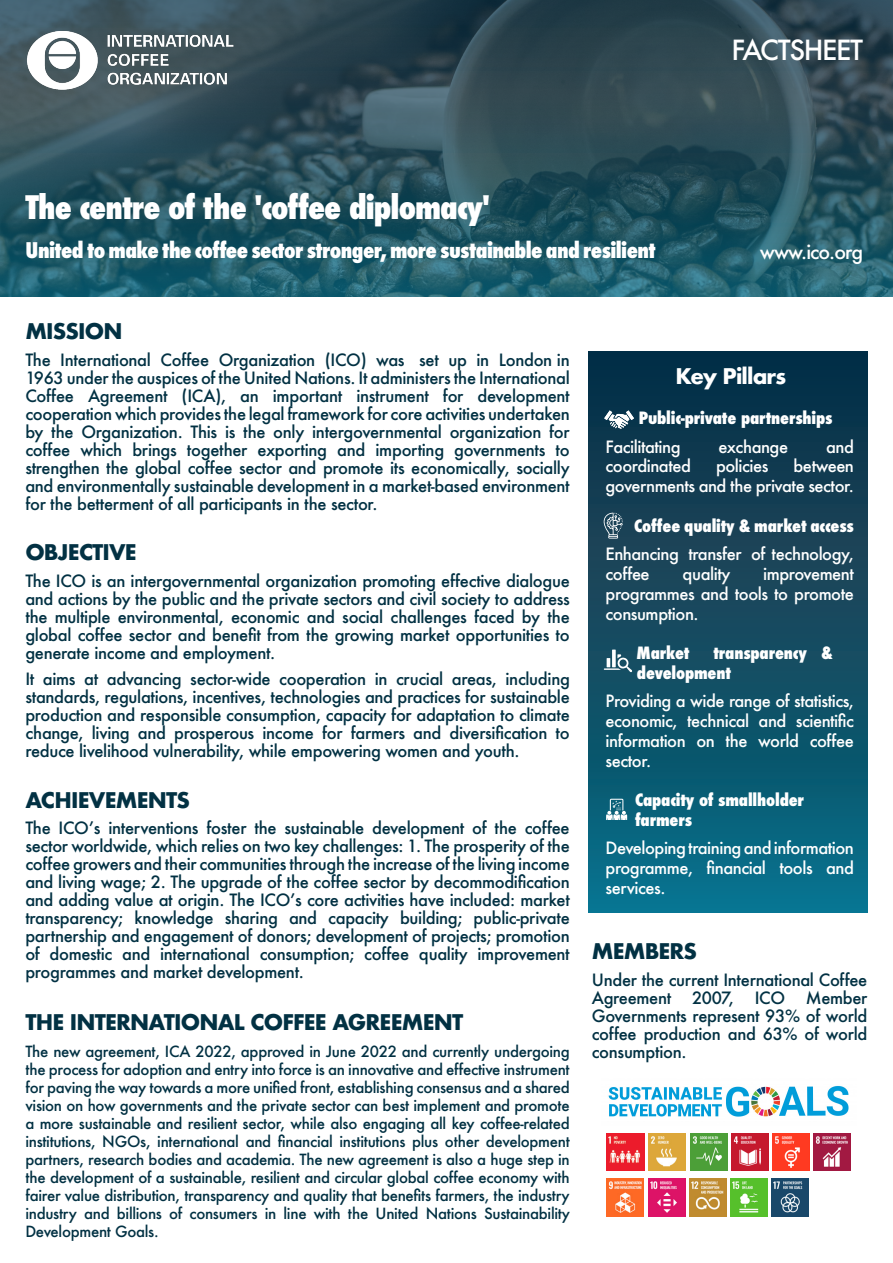
<style>
.page{position:relative;width:893px;height:1263px;background:#fff}
.page>*{position:absolute;margin:0;border:0;box-sizing:border-box;transform-origin:0 0}
.t1{font:800 condensed 31.5px "Futura";letter-spacing:-.03em;color:#fff}
.t2{font:500 27px "Futura";letter-spacing:-.05em;color:#fff}
.t3{font:700 21px "Futura";letter-spacing:-.04em;color:#023143}
.t4{font:800 condensed 21px "Futura";letter-spacing:-.03em;color:#fff}
.t5{font:700 21px "Futura";letter-spacing:-.04em;color:#fff}
.t6{font:500 19.5px "Futura";letter-spacing:-.05em;color:#fff}
.t7{font:500 16.5px/18px "Futura";letter-spacing:-.02em;color:#023143;text-align:justify}
.t8{font:500 16.5px/19.8px "Futura";letter-spacing:-.03em;color:#fff;text-align:justify}
.t9{font:800 condensed 16.5px "Futura";letter-spacing:-.01em;color:#fff}
.t10{font:500 15px/18px "Futura";letter-spacing:-.02em;color:#023143;text-align:justify}
</style>
<div class="page">
<svg style="left:0;top:0;width:893px;height:297px;background:#28505c"></svg>
<svg style="left:589px;top:352px;width:278px;height:560px;background:#0e4c63"></svg>
<img style="left:0;top:0;width:253px;height:150px">
<img style="left:607px;top:1133px;width:37px;height:37px">
<img style="left:608px;top:1085px;width:241px;height:32px">
<img style="left:649px;top:1133px;width:37px;height:37px">
<img style="left:690px;top:1133px;width:37px;height:37px">
<img style="left:731px;top:1133px;width:37px;height:37px">
<img style="left:772px;top:1133px;width:38px;height:37px">
<img style="left:814px;top:1133px;width:37px;height:37px">
<img style="left:607px;top:1179px;width:37px;height:37px">
<img style="left:648px;top:1179px;width:38px;height:37px">
<img style="left:690px;top:1179px;width:37px;height:37px">
<img style="left:731px;top:1179px;width:37px;height:37px">
<img style="left:772px;top:1179px;width:37px;height:37px">
<svg style="left:604px;top:410px;width:30px;height:19px"></svg>
<svg style="left:604px;top:513px;width:19px;height:26px"></svg>
<svg style="left:604px;top:649px;width:28px;height:23px"></svg>
<svg style="left:606px;top:799px;width:21px;height:21px"></svg>
<p class="t1" style="left:26px;top:185px;width:466px">The centre of the 'coffee diplomacy'</p>
<p class="t4" style="left:26px;top:236px;width:632px">United to make the coffee sector stronger, more sustainable and resilient</p>
<p class="t2" style="left:731px;top:31px;width:133px">FACTSHEET</p>
<p class="t6" style="left:760px;top:239px;width:105px">www.ico.org</p>
<p class="t3" style="left:25px;top:316px;width:99px">MISSION</p>
<p class="t7" style="left:25px;top:351px;width:546px">The International Coffee Organization (ICO) was set up in London in 1963 under the auspices of the United Nations. It administers the International Coffee Agreement (ICA), an important instrument for development cooperation which provides the legal framework for core activities undertaken by the Organization. This is the only intergovernmental organization for coffee which brings together exporting and importing governments to strengthen the global coffee sector and promote its economically, socially and environmentally sustainable development in a market-based environment for the betterment of all participants in the sector.</p>
<p class="t3" style="left:25px;top:537px;width:113px">OBJECTIVE</p>
<p class="t7" style="left:25px;top:571px;width:546px">The ICO is an intergovernmental organization promoting effective dialogue and actions by the public and the private sectors and civil society to address the multiple environmental, economic and social challenges faced by the global coffee sector and benefit from the growing market opportunities to generate income and employment.</p>
<p class="t7" style="left:25px;top:670px;width:546px">It aims at advancing sector-wide cooperation in crucial areas, including standards, regulations, incentives, technologies and practices for sustainable production and responsible consumption, capacity for adaptation to climate change, living and prosperous income for farmers and diversification to reduce livelihood vulnerability, while empowering women and youth.</p>
<p class="t3" style="left:25px;top:785px;width:166px">ACHIEVEMENTS</p>
<p class="t7" style="left:25px;top:819px;width:546px">The ICO’s interventions foster the sustainable development of the coffee sector worldwide, which relies on two key challenges: 1. The prosperity of the coffee growers and their communities through the increase of the living income and living wage; 2. The upgrade of the coffee sector by decommodification and adding value at origin. The ICO’s core activities have included: market transparency; knowledge sharing and capacity building; public-private partnership and engagement of donors; development of projects; promotion of domestic and international consumption; coffee quality improvement programmes and market development.</p>
<p class="t3" style="left:25px;top:1007px;width:439px">THE INTERNATIONAL COFFEE AGREEMENT</p>
<p class="t10" style="left:25px;top:1042px;width:546px">The new agreement, ICA 2022, approved in June 2022 and currently undergoing the process for adoption and entry into force is an innovative and effective instrument for paving the way towards a more unified front, establishing consensus and a shared vision on how governments and the private sector can best implement and promote a more sustainable and resilient sector, while also engaging all key coffee-related institutions, NGOs, international and financial institutions plus other development partners, research bodies and academia. The new agreement is also a huge step in the development of a sustainable, resilient and circular global coffee economy with fairer value distribution, transparency and quality that benefits farmers, the industry industry and billions of consumers in line with the United Nations Sustainability Development Goals.</p>
<p class="t5" style="left:675px;top:360px;width:112px">Key Pillars</p>
<p class="t9" style="left:639px;top:407px;width:195px">Public-private partnerships</p>
<p class="t8" style="left:606px;top:436px;width:77px">Facilitating</p>
<p class="t8" style="left:719px;top:436px;width:71px">exchange</p>
<p class="t8" style="left:826px;top:436px;width:29px">and</p>
<p class="t8" style="left:606px;top:456px;width:87px">coordinated</p>
<p class="t8" style="left:716px;top:456px;width:54px">policies</p>
<p class="t8" style="left:606px;top:456px;width:250px;text-align:right">between<br>governments and the private sector.</p>
<p class="t9" style="left:634px;top:514px;width:221px">Coffee quality &amp; market access</p>
<p class="t8" style="left:606px;top:544px;width:250px">Enhancing transfer of technology, coffee</p>
<p class="t8" style="left:683px;top:564px;width:49px">quality</p>
<p class="t8" style="left:606px;top:564px;width:250px;text-indent:158px">improvement programmes and tools to promote consumption.</p>
<p class="t9" style="left:637px;top:642px;width:54px">Market</p>
<p class="t9" style="left:713px;top:642px;width:121px">transparency &amp;</p>
<p class="t9" style="left:637px;top:662px;width:96px">development</p>
<p class="t8" style="left:606px;top:691px;width:250px">Providing a wide range of statistics, economic, technical and scientific information on the world coffee sector.</p>
<p class="t9" style="left:635px;top:789px;width:171px">Capacity of smallholder</p>
<p class="t9" style="left:635px;top:809px;width:59px">farmers</p>
<p class="t8" style="left:606px;top:838px;width:250px">Developing training and information programme, financial tools and services.</p>
<p class="t3" style="left:592px;top:936px;width:107px">MEMBERS</p>
<p class="t7" style="left:592px;top:970px;width:277px">Under the current International Coffee<br>Agreement</p>
<p class="t7" style="left:592px;top:988px;width:277px;text-indent:214px">Member Governments represent 93% of world coffee production and 63% of world consumption.</p>
<p class="t7" style="left:692px;top:988px;width:43px">2007,</p>
<p class="t7" style="left:755px;top:988px;width:32px">ICO</p>
</div>
